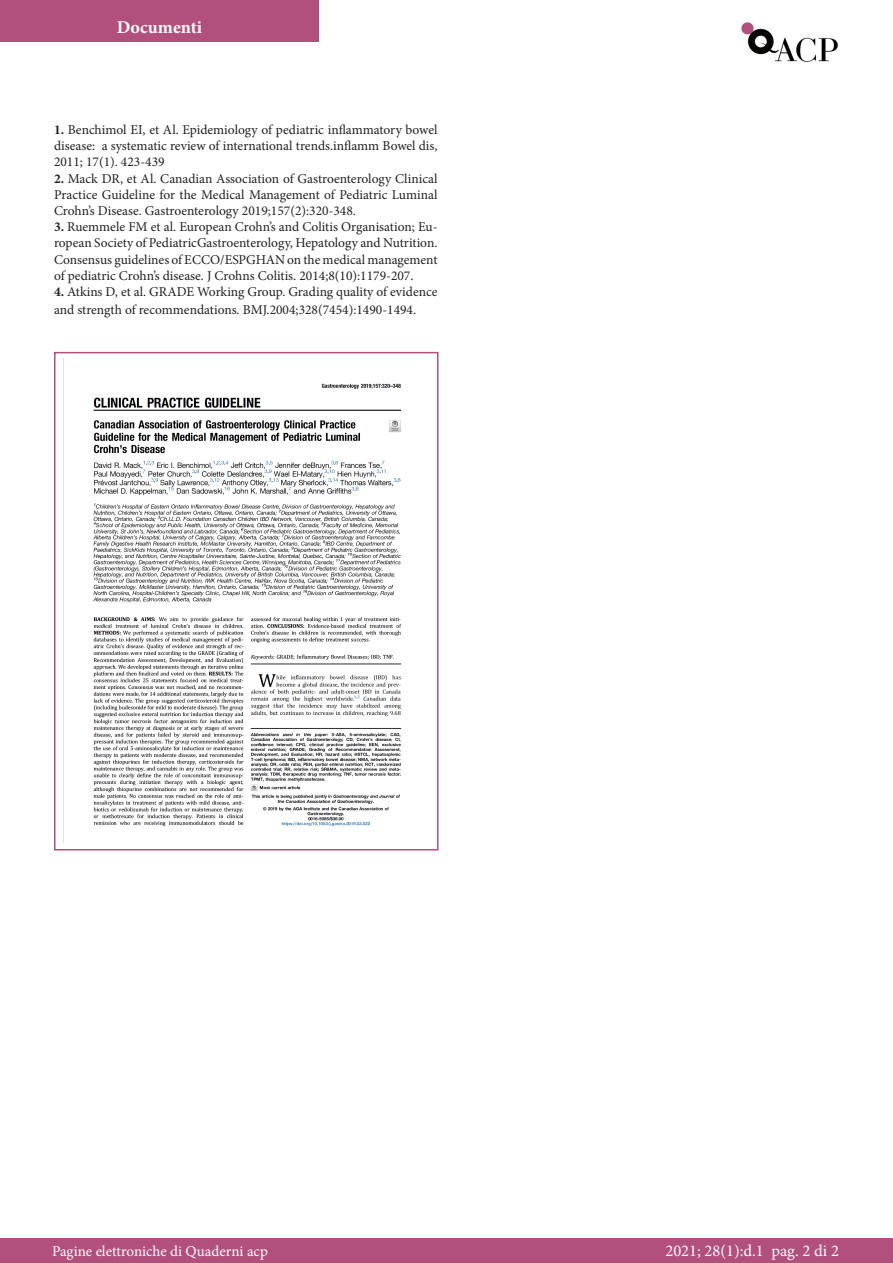
<style>
.page{position:relative;width:893px;height:1263px;background:#fff}
.page>*{position:absolute;margin:0;border:0;box-sizing:border-box;transform-origin:0 0}
.t1{font:700 18px "Minion Pro";color:#fff}
.t2{font:16.5px "Minion Pro";color:#fff}
.t3{font:15px "Minion Pro";color:#fff}
.t4{font:13.5px/16.2px "Minion Pro";color:#231f20;text-align:justify}
.s1{font-weight:700}
</style>
<div class="page">
<div style="left:0;top:0;width:319px;height:41px;background:#b14f7d"></div>
<img style="left:741px;top:22px;width:97px;height:40px">
<div style="left:0;top:1239px;width:893px;height:24px;background:#b14f7d"></div>
<div style="left:54px;top:352px;width:385px;height:498px;border:2px solid #b14f7d"></div>
<img style="left:63px;top:358px;width:339px;height:484px">
<p class="t1" style="left:117px;top:15px;width:87px">Documenti</p>
<p class="t4" style="left:54px;top:122px;width:385px"><span class="s1">1.</span> Benchimol EI, et Al. Epidemiology of pediatric inflammatory bowel disease: a systematic review of international trends.inflamm Bowel dis, 2011; 17(1). 423-439</p>
<p class="t4" style="left:54px;top:170px;width:385px"><span class="s1">2.</span> Mack DR, et Al. Canadian Association of Gastroenterology Clinical Practice Guideline for the Medical Management of Pediatric Luminal Crohn’s Disease. Gastroenterology 2019;157(2):320-348.</p>
<p class="t4" style="left:54px;top:219px;width:385px"><span class="s1">3.</span> Ruemmele FM et al. European Crohn’s and Colitis Organisation; Eu&shy;ropean Society of PediatricGastroenterology, Hepatology and Nutrition.<br>Consensus guidelines of ECCO/ESPGHAN on the medical management of pediatric Crohn’s disease. J Crohns Colitis. 2014;8(10):1179-207.</p>
<p class="t4" style="left:54px;top:283px;width:385px;line-height:18px"><span class="s1">4.</span> Atkins D, et al. GRADE Working Group. Grading quality of evidence and strength of recommendations. BMJ.2004;328(7454):1490-1494.</p>
<p class="t3" style="left:52px;top:1241px;width:217px">Pagine elettroniche di Quaderni acp</p>
<p class="t2" style="left:665px;top:1239px;width:175px">2021; 28(1):d.1 pag. 2 di 2</p>
</div>
